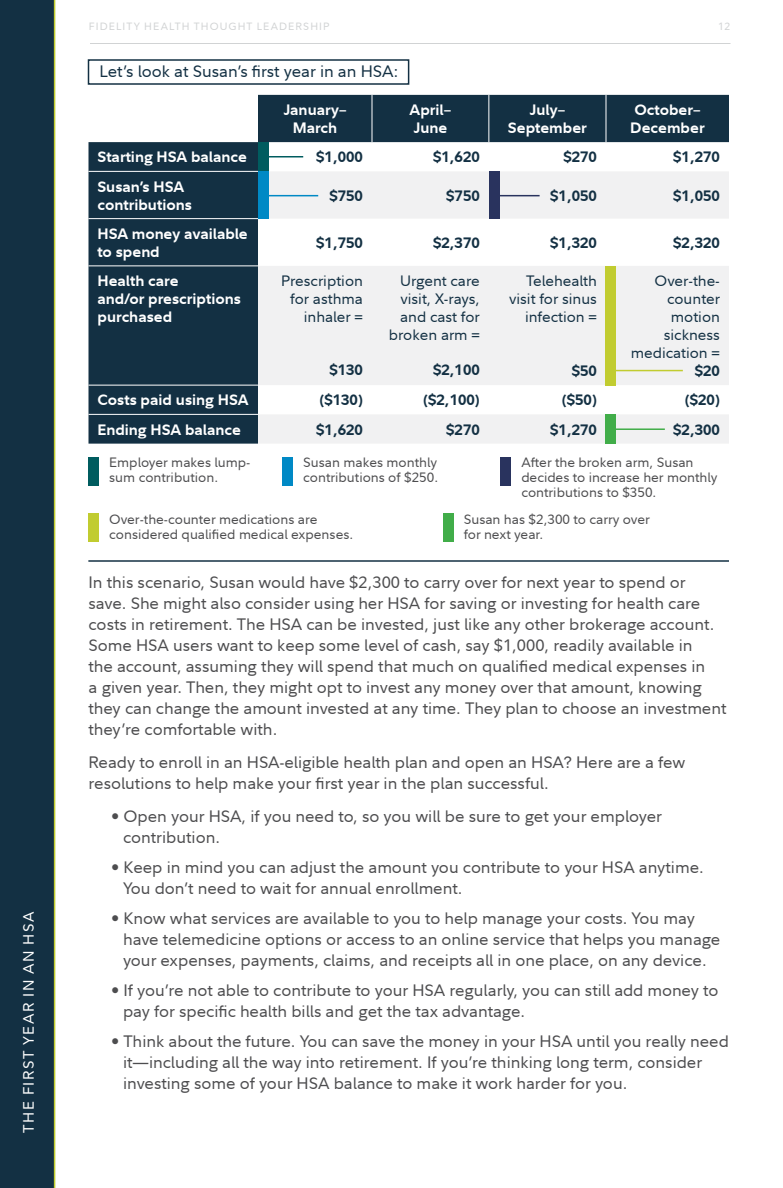
<style>
.page{position:relative;width:783px;height:1188px;background:#fff}
.page>*{position:absolute;margin:0;border:0;box-sizing:border-box;transform-origin:0 0}
.t1{font:16.5px/21px "Fidelity Sans";color:#4d4d4f}
.t2{font:16.5px "Fidelity Sans";color:#133043}
.t3{font:700 15px/18px "Fidelity Sans";color:#fff}
.t4{font:15px/18px "Fidelity Sans";color:#133043;text-align:right}
.t5{font:700 15px "Fidelity Sans";color:#133043}
.t6{font:15px "Fidelity Sans";letter-spacing:.09em;color:#fff}
.t7{font:13.5px/15px "Fidelity Sans";color:#4d4d4f}
.t8{font:10.5px "Fidelity Sans";letter-spacing:.105em;color:#d1d3d4}
</style>
<div class="page">
<div style="left:0;top:0;width:54px;height:1188px;background:#133043"></div>
<hr style="left:90px;top:43px;width:640px;height:1px;background:#d1d3d4">
<div style="left:258px;top:95px;width:471px;height:47px;background:#133043"></div>
<div style="left:88px;top:142px;width:170px;height:302px;background:#133043"></div>
<svg style="left:258px;top:171px;width:471px;height:273px;fill:#f1f1f2"></svg>
<hr style="left:372px;top:95px;width:1px;height:47px;background:#fff">
<hr style="left:488px;top:95px;width:1px;height:47px;background:#fff">
<hr style="left:606px;top:95px;width:1px;height:47px;background:#fff">
<hr style="left:88px;top:171px;width:170px;height:1px;background:#fff">
<hr style="left:88px;top:218px;width:170px;height:1px;background:#fff">
<hr style="left:88px;top:266px;width:170px;height:1px;background:#fff">
<hr style="left:88px;top:385px;width:170px;height:1px;background:#fff">
<hr style="left:88px;top:414px;width:170px;height:1px;background:#fff">
<hr style="left:54px;top:0;width:1px;height:1188px;background:#c1cc30">
<div style="left:88px;top:59px;width:321px;height:26px;border:2px solid #133043"></div>
<div style="left:258px;top:142px;width:10px;height:29px;background:#005c5f"></div>
<div style="left:606px;top:414px;width:10px;height:30px;background:#41ad49"></div>
<div style="left:258px;top:172px;width:10px;height:47px;background:#0089c5"></div>
<div style="left:489px;top:172px;width:11px;height:47px;background:#29335e"></div>
<div style="left:606px;top:266px;width:10px;height:120px;background:#c1cc30"></div>
<div style="left:88px;top:457px;width:11px;height:28px;background:#005c5f"></div>
<div style="left:88px;top:513px;width:11px;height:29px;background:#c1cc30"></div>
<div style="left:282px;top:457px;width:11px;height:28px;background:#0089c5"></div>
<div style="left:443px;top:513px;width:10px;height:29px;background:#41ad49"></div>
<div style="left:501px;top:457px;width:10px;height:28px;background:#29335e"></div>
<hr style="left:88px;top:560px;width:641px;height:2px;background:#133043">
<hr style="left:262px;top:156px;width:41px;height:2px;background:#005c5f">
<hr style="left:262px;top:195px;width:56px;height:1px;background:#0089c5">
<hr style="left:494px;top:195px;width:46px;height:1px;background:#29335e">
<hr style="left:610px;top:428px;width:55px;height:2px;background:#41ad49">
<hr style="left:610px;top:370px;width:73px;height:1px;background:#c1cc30">
<p class="t6" style="left:19px;top:1132px;width:222px;rotate:-90deg">THE FIRST YEAR IN AN HSA</p>
<p class="t8" style="left:89px;top:20px;width:242px">FIDELITY HEALTH THOUGHT LEADERSHIP</p>
<p class="t8" style="left:718px;top:20px;width:14px">12</p>
<p class="t2" style="left:99px;top:60px;width:301px">Let’s look at Susan’s first year in an HSA:</p>
<p class="t3" style="left:283px;top:100px;width:65px;text-align:center">January–<br>March</p>
<p class="t3" style="left:410px;top:100px;width:43px">April–<br>June</p>
<p class="t3" style="left:508px;top:100px;width:80px;text-align:center">July–<br>September</p>
<p class="t3" style="left:630px;top:100px;width:76px">October–<br>December</p>
<p class="t3" style="left:97px;top:148px;width:151px">Starting HSA balance</p>
<p class="t5" style="left:316px;top:147px;width:48px">$1,000</p>
<p class="t5" style="left:433px;top:147px;width:48px">$1,620</p>
<p class="t5" style="left:563px;top:147px;width:35px">$270</p>
<p class="t5" style="left:673px;top:147px;width:48px">$1,270</p>
<p class="t3" style="left:97px;top:177px;width:96px">Susan’s HSA contributions</p>
<p class="t5" style="left:329px;top:185px;width:35px">$750</p>
<p class="t5" style="left:446px;top:185px;width:35px">$750</p>
<p class="t5" style="left:550px;top:185px;width:48px">$1,050</p>
<p class="t5" style="left:673px;top:185px;width:48px">$1,050</p>
<p class="t3" style="left:97px;top:224px;width:152px">HSA money available to spend</p>
<p class="t5" style="left:316px;top:233px;width:48px">$1,750</p>
<p class="t5" style="left:433px;top:233px;width:48px">$2,370</p>
<p class="t5" style="left:550px;top:233px;width:48px">$1,320</p>
<p class="t5" style="left:673px;top:233px;width:48px">$2,320</p>
<p class="t3" style="left:97px;top:271px;width:145px">Health care<br>and/or prescriptions purchased</p>
<p class="t4" style="left:281px;top:272px;width:83px">Prescription for asthma inhaler =</p>
<p class="t5" style="left:329px;top:359px;width:35px">$130</p>
<p class="t4" style="left:631px;top:272px;width:91px">Over-the&shy;counter motion sickness medication =</p>
<p class="t5" style="left:695px;top:361px;width:27px">$20</p>
<p class="t4" style="left:389px;top:272px;width:93px">Urgent care visit, X-rays, and cast for broken arm =</p>
<p class="t5" style="left:433px;top:359px;width:48px">$2,100</p>
<p class="t4" style="left:509px;top:272px;width:89px">Telehealth visit for sinus infection =</p>
<p class="t5" style="left:572px;top:361px;width:27px">$50</p>
<p class="t3" style="left:97px;top:391px;width:153px">Costs paid using HSA</p>
<p class="t5" style="left:319px;top:390px;width:45px">($130)</p>
<p class="t5" style="left:423px;top:390px;width:58px">($2,100)</p>
<p class="t5" style="left:562px;top:390px;width:37px">($50)</p>
<p class="t5" style="left:685px;top:390px;width:37px">($20)</p>
<p class="t3" style="left:97px;top:420px;width:145px">Ending HSA balance</p>
<p class="t5" style="left:316px;top:419px;width:48px">$1,620</p>
<p class="t5" style="left:446px;top:419px;width:35px">$270</p>
<p class="t5" style="left:550px;top:419px;width:48px">$1,270</p>
<p class="t5" style="left:673px;top:419px;width:48px">$2,300</p>
<p class="t7" style="left:303px;top:455px;width:136px">Susan makes monthly contributions of $250.</p>
<p class="t7" style="left:109px;top:455px;width:143px">Employer makes lump&shy;sum contribution.</p>
<p class="t7" style="left:109px;top:511px;width:246px">Over-the-counter medications are considered qualified medical expenses.</p>
<p class="t7" style="left:521px;top:455px;width:198px">After the broken arm, Susan decides to increase her monthly contributions to $350.</p>
<p class="t7" style="left:464px;top:511px;width:188px">Susan has $2,300 to carry over for next year.</p>
<p class="t1" style="left:89px;top:572px;width:640px">In this scenario, Susan would have $2,300 to carry over for next year to spend or save. She might also consider using her HSA for saving or investing for health care costs in retirement. The HSA can be invested, just like any other brokerage account.<br>Some HSA users want to keep some level of cash, say $1,000, readily available in<br>the account, assuming they will spend that much on qualified medical expenses in<br>a given year. Then, they might opt to invest any money over that amount, knowing they can change the amount invested at any time. They plan to choose an investment they’re comfortable with.</p>
<p class="t1" style="left:89px;top:752px;width:598px">Ready to enroll in an HSA-eligible health plan and open an HSA? Here are a few resolutions to help make your first year in the plan successful.</p>
<p class="t1" style="left:123px;top:806px;width:541px;text-indent:-12px">• Open your HSA, if you need to, so you will be sure to get your employer contribution.</p>
<p class="t1" style="left:123px;top:857px;width:582px;text-indent:-12px">• Keep in mind you can adjust the amount you contribute to your HSA anytime.<br>You don’t need to wait for annual enrollment.</p>
<p class="t1" style="left:123px;top:908px;width:599px;text-indent:-12px">• Know what services are available to you to help manage your costs. You may have telemedicine options or access to an online service that helps you manage your expenses, payments, claims, and receipts all in one place, on any device.</p>
<p class="t1" style="left:123px;top:980px;width:597px;text-indent:-12px">• If you’re not able to contribute to your HSA regularly, you can still add money to pay for specific health bills and get the tax advantage.</p>
<p class="t1" style="left:123px;top:1031px;width:607px;text-indent:-12px">• Think about the future. You can save the money in your HSA until you really need it—including all the way into retirement. If you’re thinking long term, consider investing some of your HSA balance to make it work harder for you.</p>
</div>
